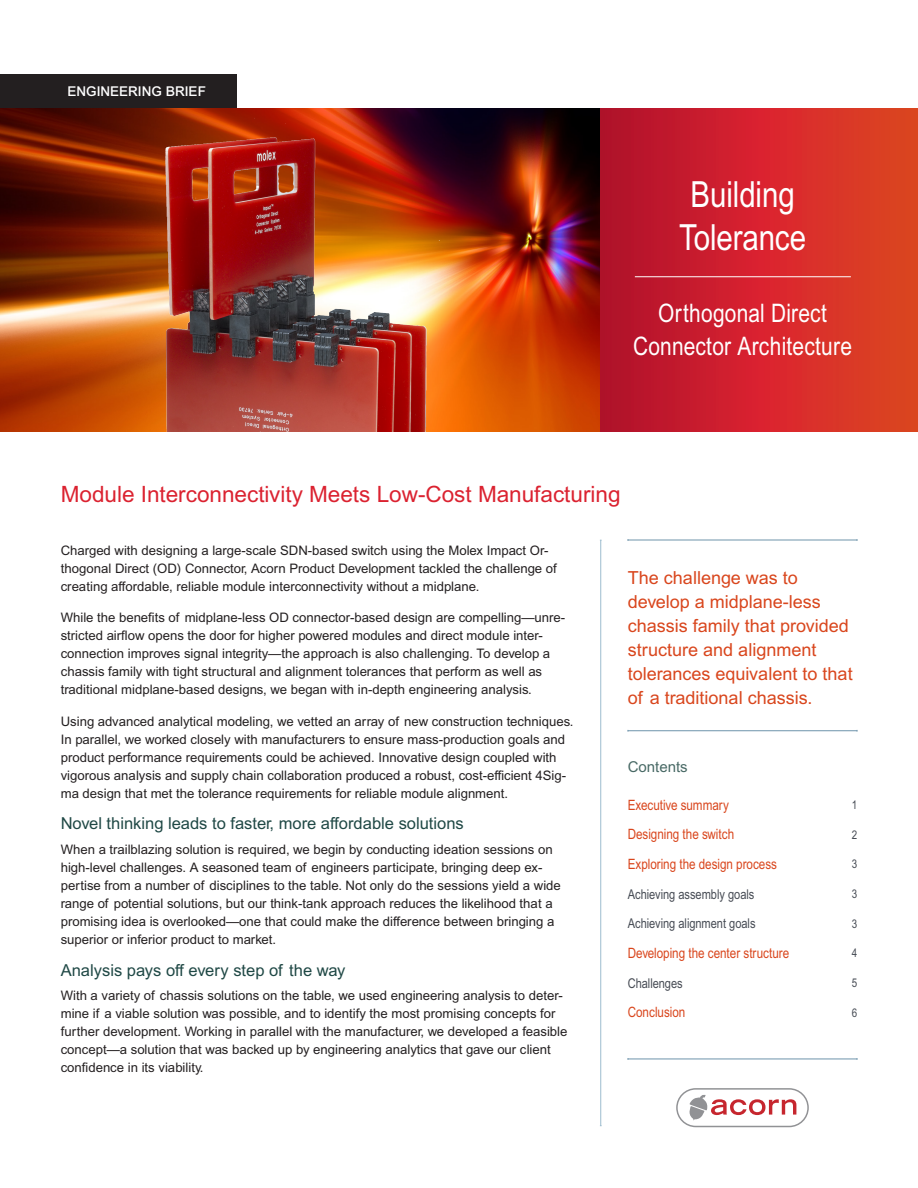
<style>
.page{position:relative;width:918px;height:1188px;background:#fff}
.page>*{position:absolute;margin:0;border:0;box-sizing:border-box;transform-origin:0 0}
.Body_Headline{font:36px "Arial Narrow MT Std";color:#fff}
.Body_Headline-2{font:25.5px/33px "Arial Narrow MT Std";letter-spacing:.01em;color:#fff;text-align:center}
.Body_Headline-3{font:22.5px "Arial MT Pro Cyr";color:#db2230}
.Body_Headline-4{font:18px/24px "Arial MT Pro Cyr";color:#d9461d}
.Body-Subhead{font:16.5px "Arial MT Pro Cyr";color:#1f4845}
.Sidebar_Headline{font:15px "Arial MT Pro Cyr";color:#486965}
.TOC_Section{font:14.25px "Arial Narrow MT Std";color:#d9461d}
.Sidebar_Body{font:13.5px "Arial Narrow MT Std";color:#464b54}
.Body{font:500 13.5px "Arial MT Std";color:#fff}
.Body-2{font:13.2px/18px "Arial MT Pro Cyr";color:#231f20}
.Sidebar_Body-2{font:12px "Arial Narrow MT Std";color:#464b54}
</style>
<div class="page">
<img style="left:0;top:108px;width:601px;height:324px">
<div style="left:601px;top:108px;width:317px;height:324px;background:linear-gradient(to right,#b80c30,#e54325)"></div>
<hr style="left:628px;top:730px;width:229px;height:1px;background:#6e94ab">
<hr style="left:628px;top:540px;width:229px;height:1px;background:#6e94ab">
<hr style="left:600px;top:540px;width:1px;height:586px;background:#9cbcce">
<hr style="left:635px;top:276px;width:216px;height:1px;background:#fff">
<img style="left:123px;top:108px;width:328px;height:324px">
<div style="left:0;top:74px;width:236px;height:34px;background:#231f20"></div>
<hr style="left:628px;top:1059px;width:229px;height:1px;background:#6e94ab">
<svg style="left:676px;top:1088px;width:133px;height:39px"></svg>
<p class="Body" style="left:68px;top:83px;width:140px">ENGINEERING BRIEF</p>
<p class="Body_Headline" style="left:690px;top:173px;width:106px">Building</p>
<p class="Body_Headline" style="left:679px;top:216px;width:128px">Tolerance</p>
<p class="Body_Headline-2" style="left:633px;top:296px;width:220px">Orthogonal Direct<br>Connector Architecture</p>
<p class="Body_Headline-3" style="left:61px;top:482px;width:561px">Module Interconnectivity Meets Low-Cost Manufacturing</p>
<p class="Body-2" style="left:61px;top:542px;width:498px">Charged with designing a large-scale SDN-based switch using the Molex Impact Or&shy;thogonal Direct (OD) Connector, Acorn Product Development tackled the challenge of creating affordable, reliable module interconnectivity without a midplane.</p>
<p class="Body-2" style="left:61px;top:609px;width:506px">While the benefits of midplane-less OD connector-based design are compelling—unre&shy;stricted airflow opens the door for higher powered modules and direct module inter&shy;connection improves signal integrity—the approach is also challenging. To develop a chassis family with tight structural and alignment tolerances that perform as well as traditional midplane-based designs, we began with in-depth engineering analysis.</p>
<p class="Body-2" style="left:61px;top:713px;width:514px">Using advanced analytical modeling, we vetted an array of new construction techniques.<br>In parallel, we worked closely with manufacturers to ensure mass-production goals and product performance requirements could be achieved. Innovative design coupled with vigorous analysis and supply chain collaboration produced a robust, cost-efficient 4Sig&shy;ma design that met the tolerance requirements for reliable module alignment.</p>
<p class="Body-Subhead" style="left:61px;top:814px;width:405px">Novel thinking leads to faster, more affordable solutions</p>
<p class="Body-2" style="left:61px;top:841px;width:502px">When a trailblazing solution is required, we begin by conducting ideation sessions on high-level challenges. A seasoned team of engineers participate, bringing deep ex&shy;pertise from a number of disciplines to the table. Not only do the sessions yield a wide range of potential solutions, but our think-tank approach reduces the likelihood that a promising idea is overlooked—one that could make the difference between bringing a superior or inferior product to market.</p>
<p class="Body-Subhead" style="left:61px;top:960px;width:286px">Analysis pays off every step of the way</p>
<p class="Body-2" style="left:61px;top:987px;width:508px">With a variety of chassis solutions on the table, we used engineering analysis to deter&shy;mine if a viable solution was possible, and to identify the most promising concepts for further development. Working in parallel with the manufacturer, we developed a feasible concept—a solution that was backed up by engineering analytics that gave our client confidence in its viability.</p>
<p class="Body_Headline-4" style="left:628px;top:567px;width:227px">The challenge was to develop a midplane-less chassis family that provided structure and alignment tolerances equivalent to that of a traditional chassis.</p>
<p class="Sidebar_Headline" style="left:628px;top:758px;width:62px">Contents</p>
<p class="TOC_Section" style="left:628px;top:796px;width:103px">Executive summary</p>
<p class="TOC_Section" style="left:628px;top:826px;width:108px">Designing the switch</p>
<p class="TOC_Section" style="left:628px;top:856px;width:151px">Exploring the design process</p>
<p class="Sidebar_Body" style="left:628px;top:886px;width:128px">Achieving assembly goals</p>
<p class="Sidebar_Body" style="left:628px;top:916px;width:129px">Achieving alignment goals</p>
<p class="TOC_Section" style="left:628px;top:944px;width:163px">Developing the center structure</p>
<p class="Sidebar_Body" style="left:628px;top:975px;width:56px">Challenges</p>
<p class="TOC_Section" style="left:628px;top:1004px;width:59px">Conclusion</p>
<p class="Sidebar_Body-2" style="left:852px;top:798px;width:7px">1</p>
<p class="Sidebar_Body-2" style="left:852px;top:828px;width:7px">2</p>
<p class="Sidebar_Body-2" style="left:852px;top:857px;width:7px">3</p>
<p class="Sidebar_Body-2" style="left:852px;top:887px;width:7px">3</p>
<p class="Sidebar_Body-2" style="left:852px;top:916px;width:7px">3</p>
<p class="Sidebar_Body-2" style="left:852px;top:946px;width:7px">4</p>
<p class="Sidebar_Body-2" style="left:852px;top:976px;width:7px">5</p>
<p class="Sidebar_Body-2" style="left:852px;top:1005px;width:7px">6</p>
</div>
